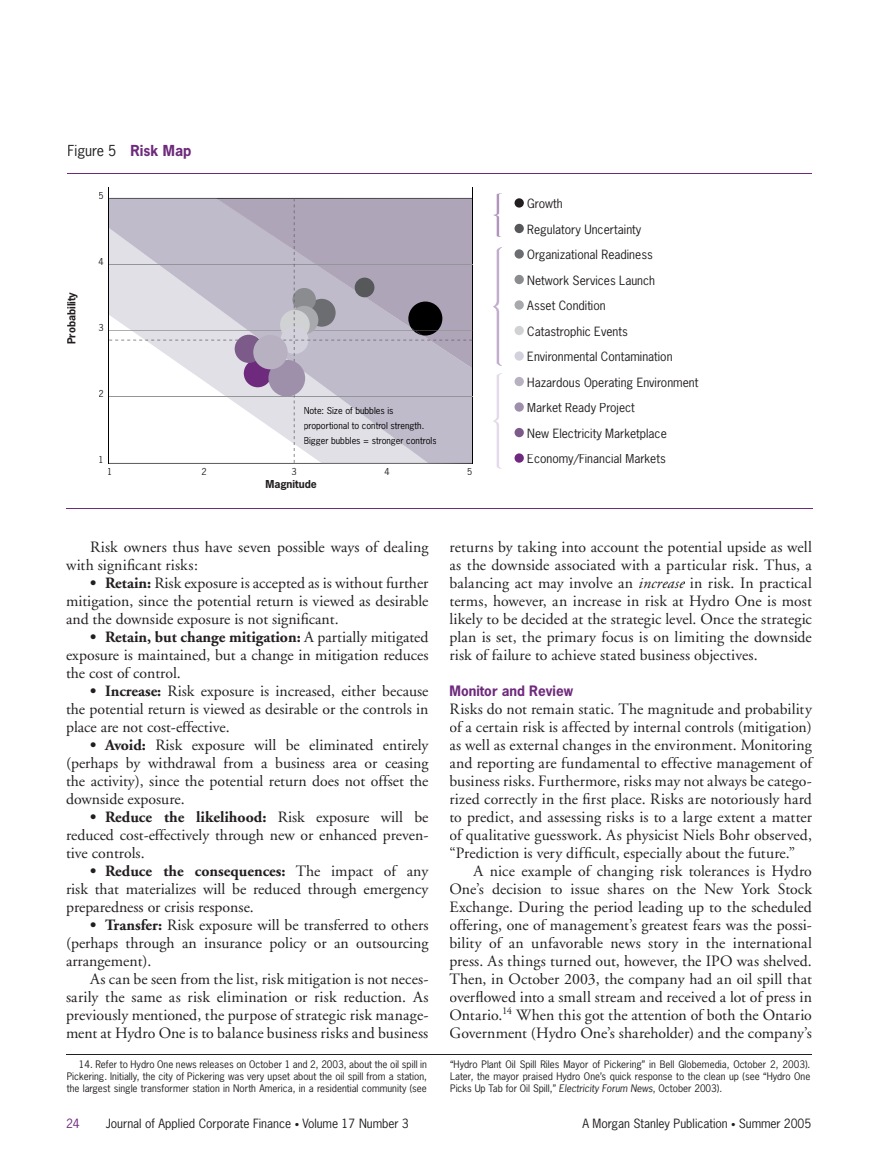
<style>
.page{position:relative;width:878px;height:1175px;background:#fff}
.page>*{position:absolute;margin:0;border:0;box-sizing:border-box;transform-origin:0 0}
.t1{font:15.75px/18px "Adobe Garamond";color:#231f20;text-align:justify}
.t2{font:14.25px "News Gothic";color:#231f20}
.t3{font:700 13.5px "News Gothic";color:#6e2a7c}
.t4{font:12px/25.5px "News Gothic";color:#231f20}
.t5{font:12px "News Gothic";color:#6e2a7c}
.t6{font:700 10.5px "News Gothic";color:#231f20}
.t7{font:9.75px/12px "News Gothic";color:#231f20;text-align:justify}
.t8{font:9px/15px "News Gothic";color:#000}
.t9{font:9px "News Gothic";color:#231f20}
.s1{font-weight:700;color:#6e2a7c}
.s2{font-weight:700}
.s3{font-style:italic}
.s4{font-size:9px}
</style>
<div class="page">
<hr style="left:68px;top:173px;width:744px;height:1px;background:#6e2a7c">
<hr style="left:472px;top:187px;width:1px;height:276px;background:#000">
<hr style="left:66px;top:508px;width:746px;height:1px;background:#6e2a7c">
<img style="left:493px;top:247px;width:8px;height:119px">
<svg style="left:514px;top:198px;width:10px;height:10px"></svg>
<div style="left:514px;top:224px;width:10px;height:9px;background:#57585a;border-radius:50%"></div>
<div style="left:514px;top:249px;width:10px;height:10px;background:#6c6d70;border-radius:50%"></div>
<div style="left:514px;top:275px;width:10px;height:9px;background:#8a8c8f;border-radius:50%"></div>
<div style="left:514px;top:300px;width:10px;height:10px;background:#a8a9ad;border-radius:50%"></div>
<div style="left:514px;top:326px;width:10px;height:9px;background:#d1d2d4;border-radius:50%"></div>
<div style="left:514px;top:351px;width:10px;height:10px;background:#d3d1db;border-radius:50%"></div>
<div style="left:514px;top:377px;width:10px;height:9px;background:#b8b1c1;border-radius:50%"></div>
<div style="left:514px;top:402px;width:10px;height:10px;background:#9e90aa;border-radius:50%"></div>
<div style="left:514px;top:428px;width:10px;height:9px;background:#7c5a8a;border-radius:50%"></div>
<svg style="left:514px;top:453px;width:10px;height:10px"></svg>
<img style="left:493px;top:373px;width:8px;height:95px">
<img style="left:493px;top:194px;width:8px;height:43px">
<hr style="left:109px;top:187px;width:1px;height:276px;background:#000">
<hr style="left:66px;top:1053px;width:745px;height:1px;background:#231f20">
<svg style="left:109px;top:198px;width:363px;height:266px"></svg>
<div style="left:235px;top:335px;width:28px;height:28px;background:#7c5a8a;border-radius:50%"></div>
<div style="left:268px;top:360px;width:37px;height:36px;background:#9e90aa;border-radius:50%"></div>
<div style="left:253px;top:335px;width:34px;height:34px;background:#b8b1c1;border-radius:50%"></div>
<p class="t2" style="left:68px;top:141px;width:125px">Figure 5 <span class="s1">Risk Map</span></p>
<p class="t9" style="left:98px;top:189px;width:7px">5</p>
<p class="t6" style="left:64px;top:344px;width:54px;rotate:-90deg">Probability</p>
<p class="t9" style="left:98px;top:255px;width:7px">4</p>
<p class="t9" style="left:98px;top:321px;width:7px">3</p>
<p class="t9" style="left:98px;top:387px;width:7px">2</p>
<p class="t9" style="left:98px;top:453px;width:7px">1</p>
<p class="t8" style="left:304px;top:403px;width:134px">Note: Size of bubbles is proportional to control strength.<br>Bigger bubbles = stronger controls</p>
<p class="t9" style="left:107px;top:465px;width:7px">1</p>
<p class="t9" style="left:201px;top:465px;width:7px">2</p>
<p class="t9" style="left:291px;top:465px;width:7px">3</p>
<p class="t9" style="left:384px;top:465px;width:7px">4</p>
<p class="t9" style="left:467px;top:465px;width:7px">5</p>
<p class="t6" style="left:265px;top:477px;width:53px">Magnitude</p>
<p class="t4" style="left:527px;top:191px;width:173px">Growth<br>Regulatory Uncertainty<br>Organizational Readiness<br>Network Services Launch<br>Asset Condition<br>Catastrophic Events<br>Environmental Contamination<br>Hazardous Operating Environment<br>Market Ready Project<br>New Electricity Marketplace<br>Economy/Financial Markets</p>
<p class="t1" style="left:66px;top:538px;width:364px;text-indent:24px">Risk owners thus have seven possible ways of dealing with significant risks:</p>
<p class="t1" style="left:66px;top:574px;width:364px;text-indent:24px"><span class="s2">• Retain:</span> Risk exposure is accepted as is without further mitigation, since the potential return is viewed as desirable and the downside exposure is not significant.</p>
<p class="t1" style="left:66px;top:628px;width:364px;text-indent:24px"><span class="s2">• Retain, but change mitigation:</span> A partially mitigated exposure is maintained, but a change in mitigation reduces the cost of control.</p>
<p class="t1" style="left:66px;top:682px;width:364px;text-indent:24px"><span class="s2">• Increase:</span> Risk exposure is increased, either because the potential return is viewed as desirable or the controls in place are not cost-effective.</p>
<p class="t1" style="left:66px;top:736px;width:364px;text-indent:24px"><span class="s2">• Avoid:</span> Risk exposure will be eliminated entirely (perhaps by withdrawal from a business area or ceasing the activity), since the potential return does not offset the downside exposure.</p>
<p class="t1" style="left:66px;top:808px;width:364px;text-indent:24px"><span class="s2">• Reduce the likelihood:</span> Risk exposure will be reduced cost-effectively through new or enhanced preven&shy;tive controls.</p>
<p class="t1" style="left:66px;top:862px;width:364px;text-indent:24px"><span class="s2">• Reduce the consequences:</span> The impact of any risk that materializes will be reduced through emergency preparedness or crisis response.</p>
<p class="t1" style="left:66px;top:916px;width:364px;text-indent:24px"><span class="s2">• Transfer:</span> Risk exposure will be transferred to others (perhaps through an insurance policy or an outsourcing arrangement).</p>
<p class="t1" style="left:66px;top:970px;width:364px;text-indent:24px">As can be seen from the list, risk mitigation is not neces&shy;sarily the same as risk elimination or risk reduction. As previously mentioned, the purpose of strategic risk manage&shy;ment at Hydro One is to balance business risks and business</p>
<p class="t1" style="left:449px;top:538px;width:364px">returns by taking into account the potential upside as well as the downside associated with a particular risk. Thus, a balancing act may involve an <span class="s3">increase</span> in risk. In practical terms, however, an increase in risk at Hydro One is most likely to be decided at the strategic level. Once the strategic plan is set, the primary focus is on limiting the downside risk of failure to achieve stated business objectives.</p>
<p class="t3" style="left:449px;top:682px;width:125px">Monitor and Review</p>
<p class="t1" style="left:449px;top:700px;width:364px">Risks do not remain static. The magnitude and probability of a certain risk is affected by internal controls (mitigation) as well as external changes in the environment. Monitoring and reporting are fundamental to effective management of business risks. Furthermore, risks may not always be catego&shy;rized correctly in the first place. Risks are notoriously hard to predict, and assessing risks is to a large extent a matter of qualitative guesswork. As physicist Niels Bohr observed, “Prediction is very difficult, especially about the future.”</p>
<p class="t1" style="left:449px;top:862px;width:364px;text-indent:24px">A nice example of changing risk tolerances is Hydro One’s decision to issue shares on the New York Stock Exchange. During the period leading up to the scheduled offering, one of management’s greatest fears was the possi&shy;bility of an unfavorable news story in the international press. As things turned out, however, the IPO was shelved.<br>Then, in October 2003, the company had an oil spill that overflowed into a small stream and received a lot of press in Ontario.<sup>14</sup> When this got the attention of both the Ontario Government (Hydro One’s shareholder) and the company’s</p>
<p class="t7" style="left:67px;top:1058px;width:362px;text-indent:12px">14. Refer to Hydro One news releases on October 1 and 2, 2003, about the oil spill in Pickering. Initially, the city of Pickering was very upset about the oil spill from a station, the largest single transformer station in North America, in a residential community (see</p>
<p class="t7" style="left:450px;top:1058px;width:361px">“Hydro Plant Oil Spill Riles Mayor of Pickering” in Bell Globemedia, October 2, 2003).<br>Later, the mayor praised Hydro One’s quick response to the clean up (see “Hydro One Picks Up Tab for Oil Spill,” <span class="s3">Electricity Forum News</span>, October 2003).</p>
<p class="t5" style="left:66px;top:1116px;width:15px">24</p>
<p class="t4" style="left:106px;top:1111px;width:304px">Journal of Applied Corporate Finance <span class="s4">•</span> Volume 17 Number 3</p>
<p class="t4" style="left:582px;top:1111px;width:230px">A Morgan Stanley Publication <span class="s4">•</span> Summer 2005</p>
</div>
